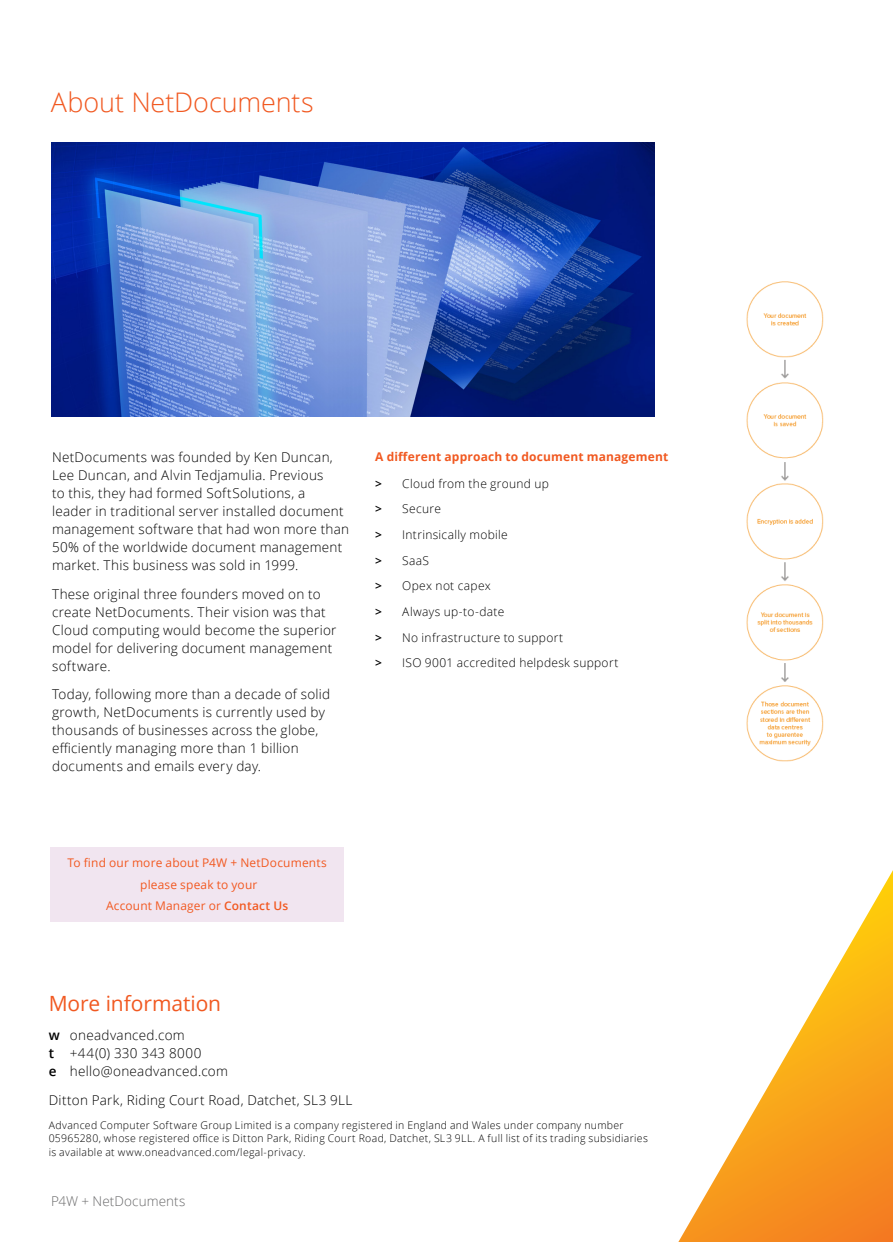
<style>
.page{position:relative;width:893px;height:1242px;background:#fff}
.page>*{position:absolute;margin:0;border:0;box-sizing:border-box;transform-origin:0 0}
.Headline{font:300 27px "Open Sans";letter-spacing:-.005em;color:#f15921}
.Subhead_Cover{font:21px "Open Sans";letter-spacing:-.005em;color:#f15921}
.Body_Copy{font:300 13.5px/18px "Open Sans";letter-spacing:.02em;color:#000}
.Folio_Singles{font:300 13.5px "Open Sans";letter-spacing:.005em;color:#69696a}
.t1{font:300 12px "Open Sans";letter-spacing:.025em;color:#000}
.Subheading{font:12px "Open Sans";letter-spacing:.015em;color:#f15921}
.Subheading-2{font:700 12px "Open Sans";letter-spacing:.015em;color:#f15921}
.Body_Copy-2{font:300 10.5px/13.5px "Open Sans";letter-spacing:.03em;color:#000}
.s1{font-weight:600}
</style>
<div class="page">
<img style="left:51px;top:142px;width:603px;height:275px">
<img style="left:746px;top:281px;width:78px;height:481px">
<div style="left:50px;top:847px;width:294px;height:75px;background:#f1e5f0"></div>
<svg style="left:678px;top:870px;width:215px;height:372px"></svg>
<p class="Headline" style="left:51px;top:84px;width:264px">About NetDocuments</p>
<p class="Body_Copy" style="left:52px;top:448px;width:299px">NetDocuments was founded by Ken Duncan, Lee Duncan, and Alvin Tedjamulia. Previous<br>to this, they had formed SoftSolutions, a<br>leader in traditional server installed document management software that had won more than 50% of the worldwide document management market. This business was sold in 1999.</p>
<p class="Body_Copy" style="left:52px;top:584px;width:286px">These original three founders moved on to create NetDocuments. Their vision was that Cloud computing would become the superior model for delivering document management software.</p>
<p class="Body_Copy" style="left:52px;top:685px;width:280px">Today, following more than a decade of solid growth, NetDocuments is currently used by thousands of businesses across the globe, efficiently managing more than 1 billion documents and emails every day.</p>
<p class="Subheading-2" style="left:375px;top:448px;width:295px">A different approach to document management</p>
<p class="t1" style="left:375px;top:475px;width:175px"><span class="s1">&gt;</span> Cloud from the ground up</p>
<p class="t1" style="left:375px;top:501px;width:67px"><span class="s1">&gt;</span> Secure</p>
<p class="t1" style="left:375px;top:526px;width:134px"><span class="s1">&gt;</span> Intrinsically mobile</p>
<p class="t1" style="left:375px;top:552px;width:55px"><span class="s1">&gt;</span> SaaS</p>
<p class="t1" style="left:375px;top:578px;width:117px"><span class="s1">&gt;</span> Opex not capex</p>
<p class="t1" style="left:375px;top:603px;width:131px"><span class="s1">&gt;</span> Always up-to-date</p>
<p class="t1" style="left:375px;top:629px;width:190px"><span class="s1">&gt;</span> No infrastructure to support</p>
<p class="t1" style="left:375px;top:654px;width:245px"><span class="s1">&gt;</span> ISO 9001 accredited helpdesk support</p>
<p class="Subheading" style="left:68px;top:854px;width:261px">To find our more about P4W + NetDocuments</p>
<p class="Subheading" style="left:140px;top:876px;width:119px">please speak to your</p>
<p class="Subheading" style="left:106px;top:897px;width:184px">Account Manager or <span class="s1">Contact Us</span></p>
<p class="Subhead_Cover" style="left:49px;top:989px;width:174px">More information</p>
<p class="Body_Copy" style="left:49px;top:1025px;width:181px"><span class="s1">w</span> oneadvanced.com<br><span class="s1">t</span> +44(0) 330 343 8000<br><span class="s1">e</span> hello@oneadvanced.com</p>
<p class="Body_Copy" style="left:49px;top:1090px;width:305px">Ditton Park, Riding Court Road, Datchet, SL3 9LL</p>
<p class="Body_Copy-2" style="left:49px;top:1118px;width:601px">Advanced Computer Software Group Limited is a company registered in England and Wales under company number<br>05965280, whose registered office is Ditton Park, Riding Court Road, Datchet, SL3 9LL. A full list of its trading subsidiaries is available at www.oneadvanced.com/legal-privacy.</p>
<p class="Folio_Singles" style="left:51px;top:1191px;width:136px">P4W + NetDocuments</p>
</div>
